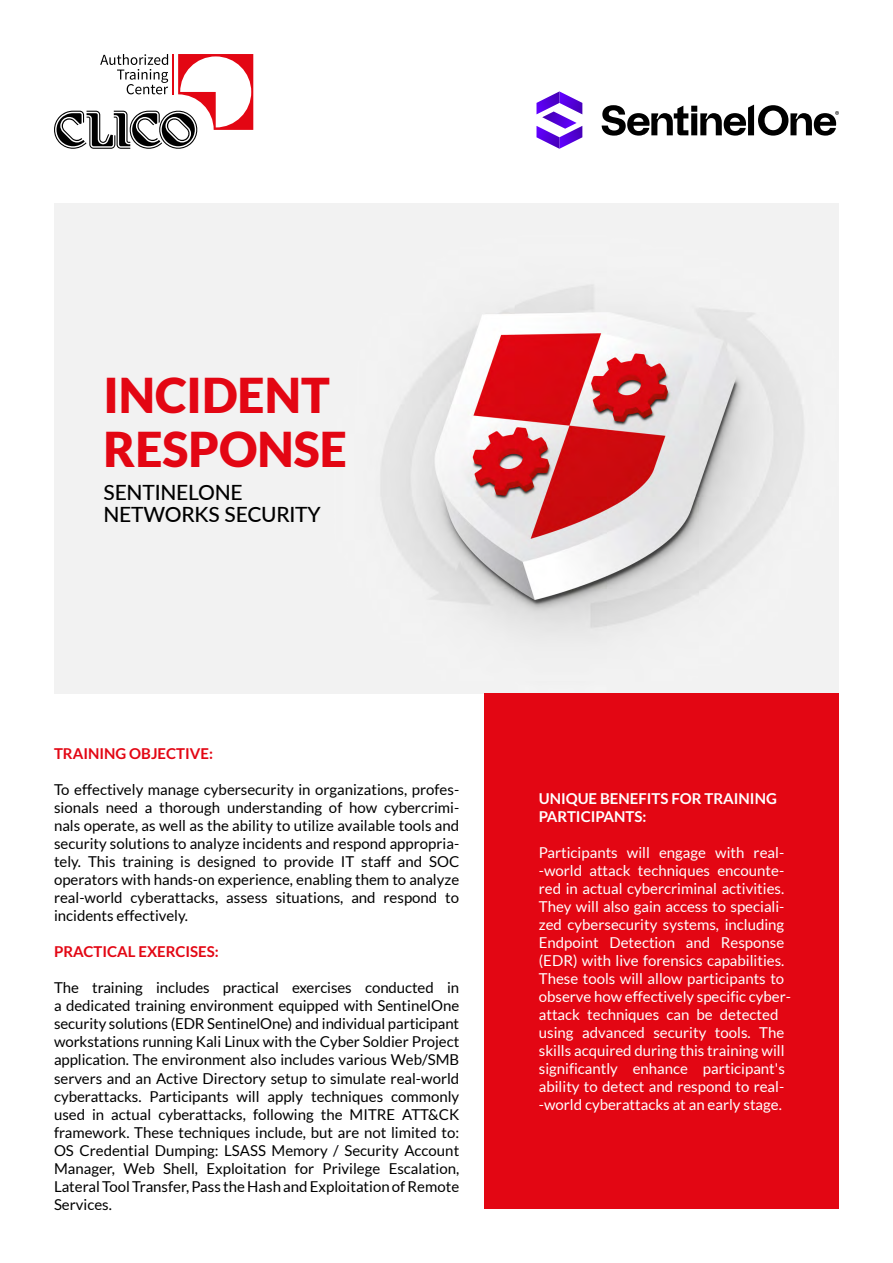
<style>
.page{position:relative;width:893px;height:1263px;background:#fff}
.page>*{position:absolute;margin:0;border:0;box-sizing:border-box;transform-origin:0 0}
.t1{font:900 48px/54px "Lato";color:#e30613}
.t2{font:500 21px/22.5px "Lato";letter-spacing:-.01em;color:#000}
.t3{font:15px/18px "Lato";color:#000;text-align:justify}
.t4{font:15px/18px "Lato";color:#fff}
.t5{font:700 15px/18px "Lato";color:#fff}
.t6{font:700 15px "Lato";color:#e30613}
</style>
<div class="page">
<div style="left:54px;top:203px;width:785px;height:490px;background:#f2f2f2"></div>
<img style="left:381px;top:285px;width:423px;height:347px">
<div style="left:485px;top:693px;width:354px;height:516px;background:#e30613"></div>
<svg style="left:602px;top:105px;width:237px;height:31px"></svg>
<svg style="left:536px;top:91px;width:46px;height:58px"></svg>
<svg style="left:54px;top:54px;width:199px;height:95px"></svg>
<h1 class="t1" style="left:103px;top:367px;width:245px">INCIDENT<br>RESPONSE</h1>
<h2 class="t2" style="left:103px;top:480px;width:219px">SENTINELONE<br>NETWORKS SECURITY</h2>
<p class="t6" style="left:54px;top:745px;width:161px">TRAINING OBJECTIVE:</p>
<p class="t3" style="left:54px;top:781px;width:407px">To effectively manage cybersecurity in organizations, profes&shy;sionals need a thorough understanding of how cybercrimi&shy;nals operate, as well as the ability to utilize available tools and security solutions to analyze incidents and respond appropria&shy;tely. This training is designed to provide IT staff and SOC operators with hands-on experience, enabling them to analyze real-world cyberattacks, assess situations, and respond to incidents effectively.</p>
<p class="t6" style="left:54px;top:943px;width:166px">PRACTICAL EXERCISES:</p>
<p class="t3" style="left:54px;top:979px;width:407px">The training includes practical exercises conducted in a dedicated training environment equipped with SentinelOne security solutions (EDR SentinelOne) and individual participant workstations running Kali Linux with the Cyber Soldier Project application. The environment also includes various Web/SMB servers and an Active Directory setup to simulate real-world cyberattacks. Participants will apply techniques commonly used in actual cyberattacks, following the MITRE ATT&amp;CK framework. These techniques include, but are not limited to:<br>OS Credential Dumping: LSASS Memory / Security Account Manager, Web Shell, Exploitation for Privilege Escalation, Lateral Tool Transfer, Pass the Hash and Exploitation of Remote Services.</p>
<p class="t5" style="left:539px;top:789px;width:240px">UNIQUE BENEFITS FOR TRAINING<br>PARTICIPANTS:</p>
<p class="t4" style="left:539px;top:844px;width:254px">Participants will engage with real--world attack techniques encounte&shy;red in actual cybercriminal activities.<br>They will also gain access to speciali&shy;zed cybersecurity systems, including Endpoint Detection and Response (EDR) with live forensics capabilities.<br>These tools will allow participants to observe how effectively specific cyber&shy;attack techniques can be detected using advanced security tools. The skills acquired during this training will significantly enhance participant's ability to detect and respond to real--world cyberattacks at an early stage.</p>
</div>
